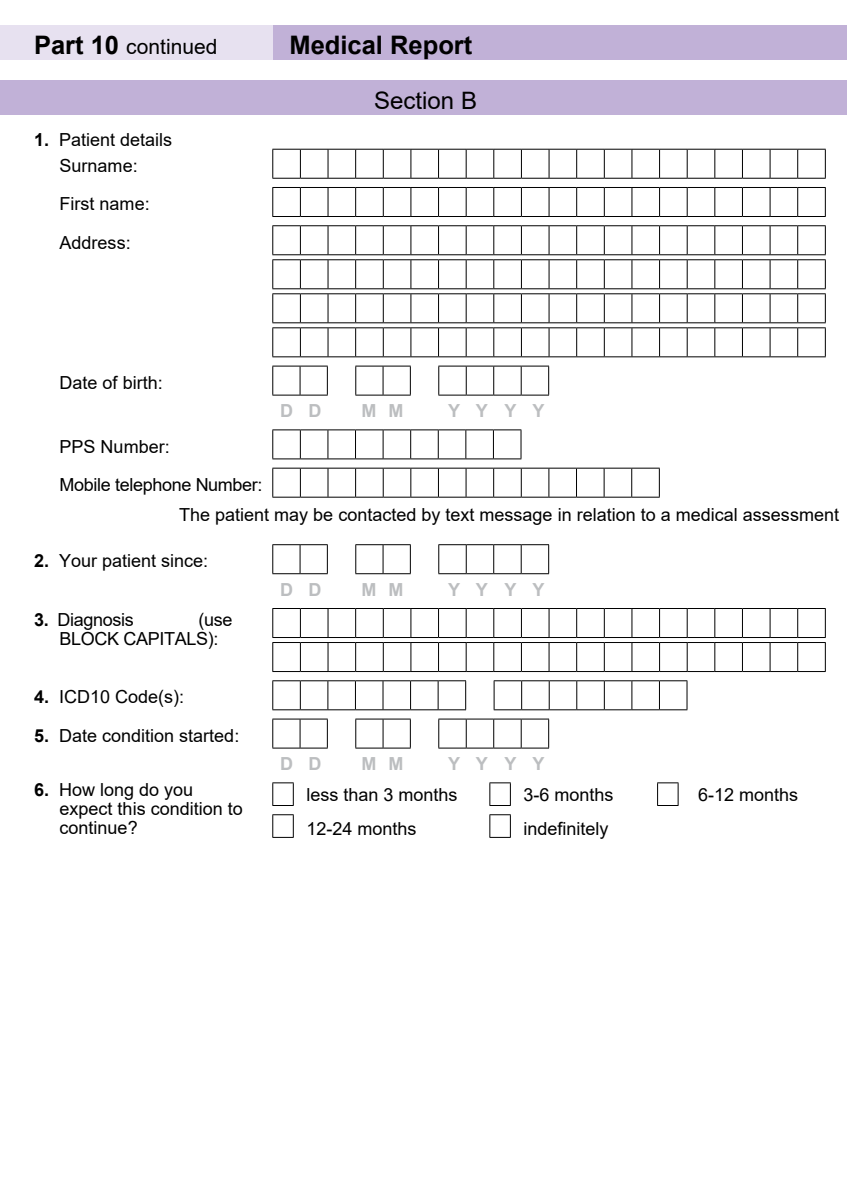
<style>
.page{position:relative;width:847px;height:1195px;background:#fff}
.page>*{position:absolute;margin:0;border:0;box-sizing:border-box;transform-origin:0 0}
.t1{font:700 25.5px "Arial";color:#000}
.t2{font:24px "Arial";color:#000}
.t3{font:21px "Arial";color:#000}
.t4{font:18px/18.8px "Arial";color:#000}
.t5{font:18px/38.4px "Arial";letter-spacing:-.02em;color:#000}
.t6{font:700 18px "Arial";color:#bcbec0}
.s1{font-weight:700;font-size:25.5px}
.s2{font-weight:700}
</style>
<div class="page">
<div style="left:272px;top:26px;width:574px;height:34px;background:#c1b1d7"></div>
<div style="left:0;top:26px;width:272px;height:34px;background:#e7e1f0"></div>
<div style="left:0;top:81px;width:846px;height:34px;background:#c1b1d7"></div>
<svg style="left:272px;top:149px;width:553px;height:30px"></svg>
<svg style="left:272px;top:187px;width:553px;height:30px"></svg>
<svg style="left:272px;top:225px;width:553px;height:132px"></svg>
<svg style="left:272px;top:366px;width:56px;height:30px"></svg>
<svg style="left:355px;top:366px;width:56px;height:30px"></svg>
<svg style="left:438px;top:366px;width:111px;height:30px"></svg>
<svg style="left:272px;top:429px;width:249px;height:30px"></svg>
<svg style="left:272px;top:468px;width:387px;height:30px"></svg>
<svg style="left:272px;top:544px;width:56px;height:30px"></svg>
<svg style="left:355px;top:544px;width:56px;height:30px"></svg>
<svg style="left:438px;top:544px;width:111px;height:30px"></svg>
<svg style="left:272px;top:608px;width:553px;height:64px"></svg>
<svg style="left:272px;top:680px;width:194px;height:30px"></svg>
<svg style="left:493px;top:680px;width:194px;height:30px"></svg>
<svg style="left:272px;top:719px;width:56px;height:30px"></svg>
<svg style="left:355px;top:719px;width:56px;height:30px"></svg>
<svg style="left:438px;top:719px;width:111px;height:30px"></svg>
<svg style="left:272px;top:782px;width:22px;height:24px"></svg>
<svg style="left:272px;top:814px;width:22px;height:24px"></svg>
<svg style="left:489px;top:782px;width:21px;height:24px"></svg>
<svg style="left:489px;top:814px;width:21px;height:24px"></svg>
<svg style="left:657px;top:782px;width:21px;height:24px"></svg>
<p class="t3" style="left:34px;top:39px;width:185px"><span class="s1">Part 10</span> continued</p>
<h1 class="t1" style="left:289px;top:36px;width:184px">Medical Report</h1>
<h2 class="t2" style="left:374px;top:91px;width:104px">Section B</h2>
<p class="t4" style="left:34px;top:132px;width:140px"><span class="s2">1.</span> Patient details</p>
<p class="t4" style="left:60px;top:148px;width:92px;line-height:38.2px">Surname:<br>First name:</p>
<p class="t4" style="left:60px;top:234px;width:73px">Address:</p>
<p class="t4" style="left:60px;top:375px;width:105px">Date of birth:</p>
<p class="t5" style="left:60px;top:429px;width:204px">PPS Number:<br>Mobile telephone Number:</p>
<p class="t6" style="left:280px;top:404px;width:43px">D D</p>
<p class="t6" style="left:361px;top:404px;width:43px">M M</p>
<p class="t6" style="left:448px;top:404px;width:98px">Y Y Y Y</p>
<p class="t4" style="left:179px;top:507px;width:661px">The patient may be contacted by text message in relation to a medical assessment</p>
<p class="t4" style="left:34px;top:553px;width:176px"><span class="s2">2.</span> Your patient since:</p>
<p class="t5" style="left:60px;top:612px;width:174px;line-height:18.8px;text-indent:139px">(use<br>BLOCK CAPITALS):</p>
<p class="t5" style="left:34px;top:602px;width:101px"><span class="s2">3.</span> Diagnosis</p>
<p class="t4" style="left:34px;top:689px;width:152px"><span class="s2">4.</span> ICD10 Code(s):</p>
<p class="t4" style="left:34px;top:728px;width:207px"><span class="s2">5.</span> Date condition started:</p>
<p class="t6" style="left:280px;top:582px;width:43px">D D</p>
<p class="t6" style="left:361px;top:582px;width:43px">M M</p>
<p class="t6" style="left:448px;top:582px;width:98px">Y Y Y Y</p>
<p class="t6" style="left:280px;top:757px;width:43px">D D</p>
<p class="t6" style="left:361px;top:757px;width:43px">M M</p>
<p class="t6" style="left:448px;top:757px;width:98px">Y Y Y Y</p>
<p class="t4" style="left:59px;top:782px;width:185px;text-indent:-26px"><span class="s2">6.</span> How long do you expect this condition to continue?</p>
<p class="t4" style="left:697px;top:787px;width:102px">6-12 months</p>
<p class="t4" style="left:306px;top:787px;width:153px">less than 3 months</p>
<p class="t4" style="left:523px;top:787px;width:92px">3-6 months</p>
<p class="t4" style="left:306px;top:821px;width:112px">12-24 months</p>
<p class="t4" style="left:523px;top:821px;width:87px">indefinitely</p>
</div>
